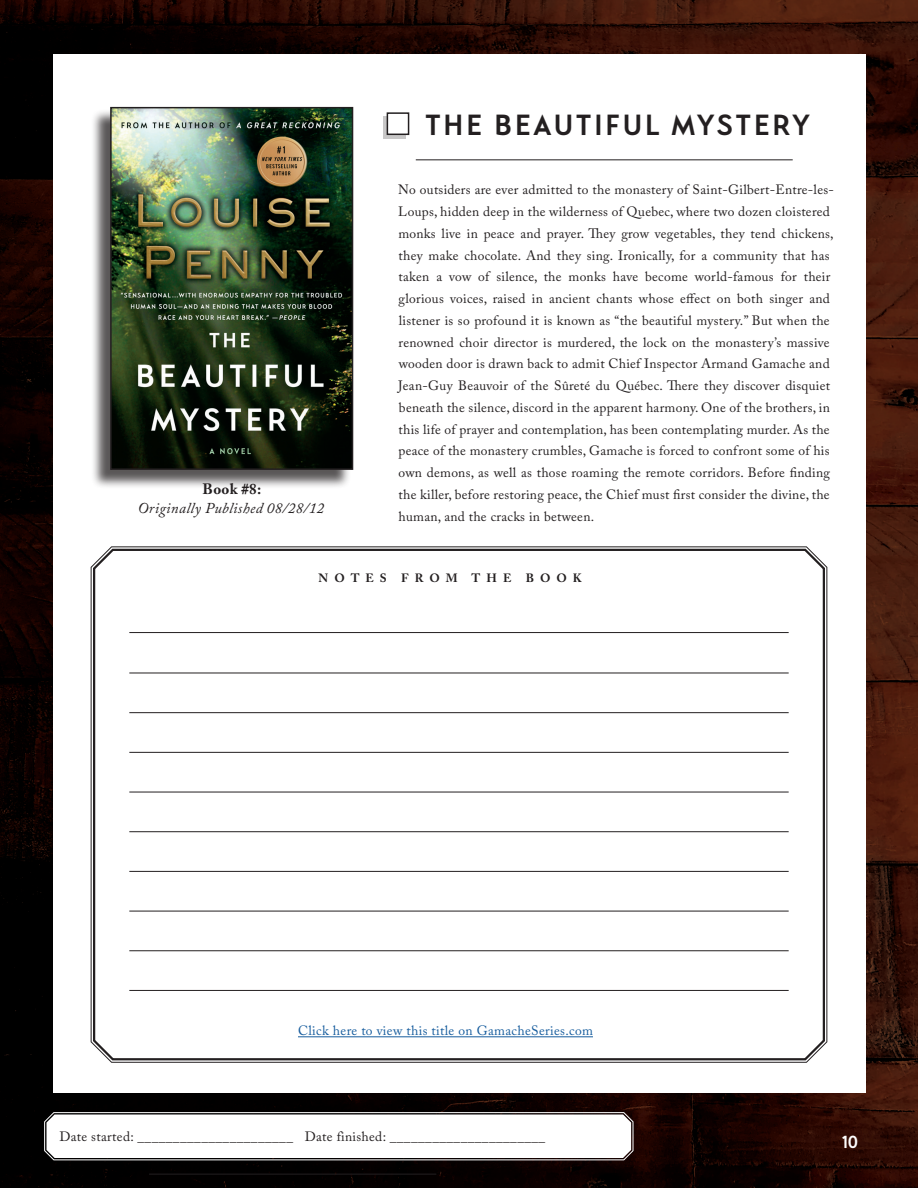
<style>
.page{position:relative;width:918px;height:1188px;background:#fff}
.page>*{position:absolute;margin:0;border:0;box-sizing:border-box;transform-origin:0 0}
.t1{font:700 30px "Qurillian";letter-spacing:.1em;color:#231f20}
.t2{font:700 18px "Qurillian";color:#fff}
.t3{font:italic 15px "Adobe Caslon Pro";letter-spacing:.025em;color:#231f20}
.t4{font:700 15px "Adobe Caslon Pro";color:#231f20}
.t5{font:13.5px/21.8px "Adobe Caslon Pro";letter-spacing:.02em;color:#231f20}
.t6{font:13.5px "Adobe Caslon Pro";letter-spacing:.025em;color:#175d9e}
.t7{font:700 12px "Adobe Caslon Pro";letter-spacing:.5em;color:#231f20}
</style>
<div class="page">
<img style="left:0;top:0;width:918px;height:1188px">
<div style="left:53px;top:54px;width:812px;height:1039px;background:#fff"></div>
<div style="left:91px;top:109px;width:260px;height:380px;background:#231f20;opacity:.75"></div>
<img style="left:109px;top:106px;width:245px;height:365px">
<svg style="left:91px;top:547px;width:736px;height:515px"></svg>
<hr style="left:416px;top:159px;width:377px;height:1px;background:#231f20">
<hr style="left:129px;top:752px;width:660px;height:1px;background:#231f20">
<hr style="left:129px;top:911px;width:660px;height:1px;background:#231f20">
<hr style="left:129px;top:673px;width:660px;height:1px;background:#231f20">
<hr style="left:129px;top:632px;width:660px;height:1px;background:#231f20">
<hr style="left:129px;top:831px;width:660px;height:1px;background:#231f20">
<hr style="left:129px;top:990px;width:660px;height:1px;background:#231f20">
<hr style="left:129px;top:792px;width:660px;height:1px;background:#231f20">
<hr style="left:129px;top:950px;width:660px;height:1px;background:#231f20">
<hr style="left:129px;top:712px;width:660px;height:1px;background:#231f20">
<hr style="left:129px;top:871px;width:660px;height:1px;background:#231f20">
<svg style="left:44px;top:1112px;width:590px;height:49px"></svg>
<hr style="left:149px;top:1174px;width:287px;height:1px;background:#231f20">
<div style="left:383px;top:116px;width:23px;height:23px;background:#231f20;opacity:.25"></div>
<div style="left:387px;top:113px;width:22px;height:21px;background:#fff"></div>
<div style="left:387px;top:112px;width:22px;height:23px;border:2px solid #231f20"></div>
<hr style="left:298px;top:1036px;width:295px;height:1px;background:#175d9e">
<p class="t4" style="left:203px;top:480px;width:60px">Book #8:</p>
<p class="t3" style="left:138px;top:499px;width:188px">Originally Published 08/28/12</p>
<h1 class="t1" style="left:426px;top:105px;width:386px">THE BEAUTIFUL MYSTERY</h1>
<p class="t5" style="left:398px;top:179px;width:437px">No outsiders are ever admitted to the monastery of Saint-Gilbert-Entre-les-Loups, hidden deep in the wilderness of Quebec, where two dozen cloistered monks live in peace and prayer. They grow vegetables, they tend chickens, they make chocolate. And they sing. Ironically, for a community that has taken a vow of silence, the monks have become world-famous for their glorious voices, raised in ancient chants whose effect on both singer and listener is so profound it is known as “the beautiful mystery.” But when the renowned choir director is murdered, the lock on the monastery’s massive wooden door is drawn back to admit Chief Inspector Armand Gamache and Jean-Guy Beauvoir of the Sûreté du Québec. There they discover disquiet beneath the silence, discord in the apparent harmony. One of the brothers, in this life of prayer and contemplation, has been contemplating murder. As the peace of the monastery crumbles, Gamache is forced to confront some of his own demons, as well as those roaming the remote corridors. Before finding the killer, before restoring peace, the Chief must first consider the divine, the human, and the cracks in between.</p>
<p class="t7" style="left:319px;top:571px;width:265px">NOTES FROM THE BOOK</p>
<p class="t6" style="left:298px;top:1023px;width:296px">Click here to view this title on GamacheSeries.com</p>
<p class="t5" style="left:59px;top:1126px;width:488px">Date started: ______________________ Date finished: ______________________</p>
<h2 class="t2" style="left:842px;top:1130px;width:18px">10</h2>
</div>
